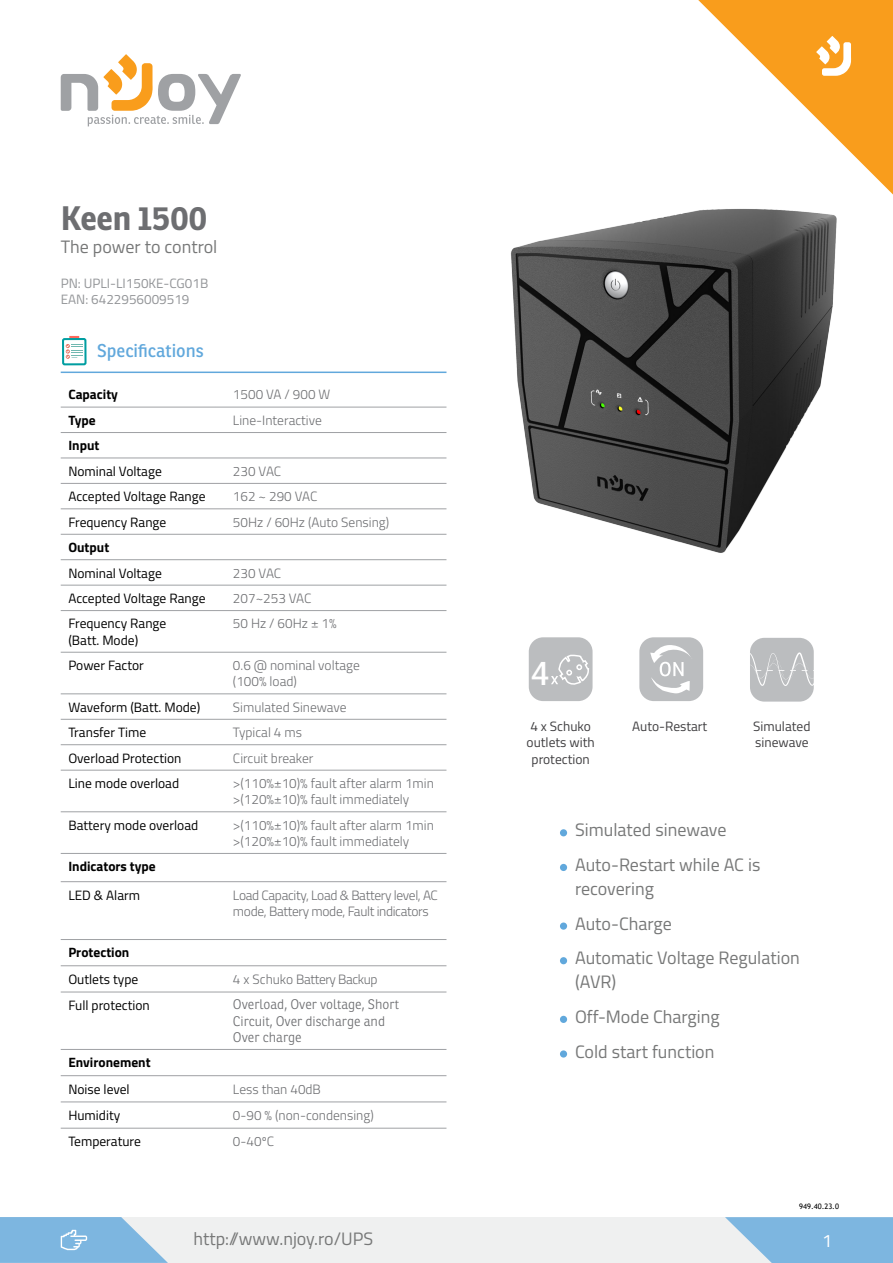
<style>
.page{position:relative;width:893px;height:1263px;background:#fff}
.page>*{position:absolute;margin:0;border:0;box-sizing:border-box;transform-origin:0 0}
.t1{font:33.6px "Ronnia";color:#fff}
.t2{font:700 33px "Ronnia";color:#6d6e71}
.t3{font:18px/34.7px "Titillium";color:#777878}
.t4{font:18px "Ronnia";color:#61a8dc}
.t5{font:18px "Titillium";color:#fff}
.t6{font:300 13.5px/16.2px "Titillium";color:#6d6e71}
.t7{font:13.5px/16.2px "Titillium";color:#000}
.t8{font:300 13.5px/16.2px "Titillium";letter-spacing:-.025em;color:#6d6e71}
.t9{font:300 13.5px/16.2px "Ronnia";color:#6d6e71}
.t10{font:700 13.5px "Titillium";color:#000}
.t11{font:13.5px/16.5px "Titillium";color:#414042;text-align:center}
.t12{font:13.5px/17px "Titillium";color:#939598}
.t13{font:300 13.5px "Titillium";letter-spacing:-.03em;color:#6d6e71}
.t14{font:7.5px "Trebuchet MS";color:#000}
</style>
<div class="page">
<div style="left:0;top:1217px;width:893px;height:46px;background:#eff0f0"></div>
<svg style="left:725px;top:1217px;width:168px;height:46px;background:#8dbee2"></svg>
<svg style="left:698px;top:0;width:195px;height:194px"></svg>
<svg style="left:61px;top:54px;width:180px;height:72px"></svg>
<svg style="left:0;top:1217px;width:168px;height:46px;background:#8fbfe2"></svg>
<hr style="left:61px;top:372px;width:385px;height:1px;background:#61a8dc">
<div style="left:62px;top:338px;width:25px;height:27px;border:2px solid #009ea1;border-radius:2px"></div>
<svg style="left:66px;top:336px;width:17px;height:23px"></svg>
<hr style="left:61px;top:1049px;width:155px;height:1px;background:#9fa1a4">
<hr style="left:216px;top:1049px;width:230px;height:1px;background:#9fa1a4">
<hr style="left:61px;top:939px;width:155px;height:1px;background:#9fa1a4">
<hr style="left:216px;top:939px;width:230px;height:1px;background:#9fa1a4">
<hr style="left:61px;top:407px;width:155px;height:1px;background:#9fa1a4">
<hr style="left:216px;top:407px;width:230px;height:1px;background:#9fa1a4">
<hr style="left:61px;top:432px;width:155px;height:1px;background:#9fa1a4">
<hr style="left:216px;top:432px;width:230px;height:1px;background:#9fa1a4">
<hr style="left:61px;top:458px;width:155px;height:1px;background:#9fa1a4">
<hr style="left:216px;top:458px;width:230px;height:1px;background:#9fa1a4">
<hr style="left:61px;top:483px;width:155px;height:1px;background:#9fa1a4">
<hr style="left:216px;top:483px;width:230px;height:1px;background:#9fa1a4">
<hr style="left:61px;top:508px;width:155px;height:1px;background:#9fa1a4">
<hr style="left:216px;top:508px;width:230px;height:1px;background:#9fa1a4">
<hr style="left:61px;top:534px;width:155px;height:1px;background:#9fa1a4">
<hr style="left:216px;top:534px;width:230px;height:1px;background:#9fa1a4">
<hr style="left:61px;top:559px;width:155px;height:1px;background:#9fa1a4">
<hr style="left:216px;top:559px;width:230px;height:1px;background:#9fa1a4">
<hr style="left:61px;top:585px;width:155px;height:1px;background:#9fa1a4">
<hr style="left:216px;top:585px;width:230px;height:1px;background:#9fa1a4">
<hr style="left:61px;top:610px;width:155px;height:1px;background:#9fa1a4">
<hr style="left:216px;top:610px;width:230px;height:1px;background:#9fa1a4">
<hr style="left:61px;top:652px;width:155px;height:1px;background:#9fa1a4">
<hr style="left:216px;top:652px;width:230px;height:1px;background:#9fa1a4">
<hr style="left:61px;top:693px;width:155px;height:1px;background:#9fa1a4">
<hr style="left:216px;top:693px;width:230px;height:1px;background:#9fa1a4">
<hr style="left:61px;top:965px;width:155px;height:1px;background:#9fa1a4">
<hr style="left:216px;top:965px;width:230px;height:1px;background:#9fa1a4">
<hr style="left:61px;top:992px;width:155px;height:1px;background:#9fa1a4">
<hr style="left:216px;top:992px;width:230px;height:1px;background:#9fa1a4">
<hr style="left:61px;top:1075px;width:155px;height:1px;background:#9fa1a4">
<hr style="left:216px;top:1075px;width:230px;height:1px;background:#9fa1a4">
<hr style="left:61px;top:1101px;width:155px;height:1px;background:#9fa1a4">
<hr style="left:216px;top:1101px;width:230px;height:1px;background:#9fa1a4">
<hr style="left:61px;top:1128px;width:155px;height:1px;background:#9fa1a4">
<hr style="left:216px;top:1128px;width:230px;height:1px;background:#9fa1a4">
<hr style="left:61px;top:881px;width:155px;height:1px;background:#9fa1a4">
<hr style="left:216px;top:881px;width:230px;height:1px;background:#9fa1a4">
<hr style="left:61px;top:719px;width:155px;height:1px;background:#9fa1a4">
<hr style="left:216px;top:719px;width:230px;height:1px;background:#9fa1a4">
<hr style="left:61px;top:744px;width:155px;height:1px;background:#9fa1a4">
<hr style="left:216px;top:744px;width:230px;height:1px;background:#9fa1a4">
<hr style="left:61px;top:770px;width:155px;height:1px;background:#9fa1a4">
<hr style="left:216px;top:770px;width:230px;height:1px;background:#9fa1a4">
<hr style="left:61px;top:811px;width:155px;height:1px;background:#9fa1a4">
<hr style="left:216px;top:811px;width:230px;height:1px;background:#9fa1a4">
<hr style="left:61px;top:853px;width:155px;height:1px;background:#9fa1a4">
<hr style="left:216px;top:853px;width:230px;height:1px;background:#9fa1a4">
<div style="left:529px;top:637px;width:64px;height:64px;background:#bbbdbf;border-radius:14px"></div>
<div style="left:639px;top:637px;width:64px;height:64px;background:#bbbdbf;border-radius:14px"></div>
<svg style="left:650px;top:645px;width:41px;height:49px"></svg>
<div style="left:750px;top:638px;width:64px;height:64px;background:#bbbdbf;border-radius:14px"></div>
<svg style="left:750px;top:652px;width:64px;height:34px"></svg>
<div style="left:560px;top:829px;width:7px;height:7px;background:#61a8dc;border-radius:50%"></div>
<div style="left:560px;top:864px;width:7px;height:7px;background:#61a8dc;border-radius:50%"></div>
<div style="left:560px;top:922px;width:7px;height:8px;background:#61a8dc;border-radius:50%"></div>
<div style="left:560px;top:957px;width:7px;height:7px;background:#61a8dc;border-radius:50%"></div>
<div style="left:560px;top:1016px;width:7px;height:7px;background:#61a8dc;border-radius:50%"></div>
<div style="left:560px;top:1050px;width:7px;height:7px;background:#61a8dc;border-radius:50%"></div>
<img style="left:511px;top:208px;width:326px;height:345px">
<svg style="left:551px;top:654px;width:38px;height:31px"></svg>
<h2 class="t2" style="left:61px;top:197px;width:148px">Keen 1500</h2>
<h3 class="t3" style="left:61px;top:229px;width:158px">The power to control</h3>
<p class="t12" style="left:61px;top:274px;width:149px">PN: UPLI-LI150KE-CG01B<br>EAN: 6422956009519</p>
<h3 class="t4" style="left:97px;top:339px;width:108px">Specifications</h3>
<p class="t10" style="left:68px;top:384px;width:51px">Capacity</p>
<p class="t6" style="left:233px;top:386px;width:99px">1500 VA / 900 W</p>
<p class="t10" style="left:68px;top:410px;width:29px">Type</p>
<p class="t6" style="left:233px;top:411px;width:90px">Line-Interactive</p>
<p class="t10" style="left:68px;top:435px;width:33px">Input</p>
<p class="t7" style="left:68px;top:462px;width:95px">Nominal Voltage</p>
<p class="t6" style="left:233px;top:462px;width:50px">230 VAC</p>
<p class="t7" style="left:68px;top:488px;width:139px">Accepted Voltage Range</p>
<p class="t6" style="left:233px;top:488px;width:86px">162 ~ 290 VAC</p>
<p class="t7" style="left:68px;top:513px;width:99px">Frequency Range</p>
<p class="t6" style="left:233px;top:513px;width:158px">50Hz / 60Hz (Auto Sensing)</p>
<p class="t10" style="left:68px;top:537px;width:42px">Output</p>
<p class="t7" style="left:68px;top:564px;width:95px">Nominal Voltage</p>
<p class="t6" style="left:233px;top:564px;width:50px">230 VAC</p>
<p class="t7" style="left:68px;top:589px;width:139px">Accepted Voltage Range</p>
<p class="t6" style="left:233px;top:589px;width:80px">207~253 VAC</p>
<p class="t7" style="left:68px;top:615px;width:99px">Frequency Range (Batt. Mode)</p>
<p class="t6" style="left:233px;top:615px;width:105px">50 Hz / 60Hz ± 1%</p>
<p class="t7" style="left:68px;top:656px;width:77px">Power Factor</p>
<p class="t6" style="left:233px;top:656px;width:128px">0.6 @ nominal voltage (100% load)</p>
<p class="t7" style="left:68px;top:698px;width:133px">Waveform (Batt. Mode)</p>
<p class="t6" style="left:233px;top:698px;width:115px">Simulated Sinewave</p>
<p class="t7" style="left:68px;top:724px;width:79px">Transfer Time</p>
<p class="t6" style="left:233px;top:724px;width:71px">Typical 4 ms</p>
<p class="t7" style="left:68px;top:749px;width:115px">Overload Protection</p>
<p class="t6" style="left:233px;top:749px;width:82px">Circuit breaker</p>
<p class="t7" style="left:68px;top:774px;width:112px">Line mode overload</p>
<p class="t6" style="left:233px;top:774px;width:202px">&gt;(110%±10)% fault after alarm 1min &gt;(120%±10)% fault immediately</p>
<p class="t7" style="left:68px;top:816px;width:131px">Battery mode overload</p>
<p class="t6" style="left:233px;top:816px;width:202px">&gt;(110%±10)% fault after alarm 1min &gt;(120%±10)% fault immediately</p>
<p class="t10" style="left:68px;top:856px;width:89px">Indicators type</p>
<p class="t7" style="left:68px;top:886px;width:73px">LED &amp; Alarm</p>
<p class="t8" style="left:233px;top:886px;width:206px">Load Capacity, Load &amp; Battery level, AC mode, Battery mode, Fault indicators</p>
<p class="t10" style="left:68px;top:942px;width:63px">Protection</p>
<p class="t7" style="left:68px;top:970px;width:71px">Outlets type</p>
<p class="t13" style="left:233px;top:969px;width:146px">4 x Schuko Battery Backup</p>
<p class="t7" style="left:68px;top:996px;width:83px">Full protection</p>
<p class="t9" style="left:233px;top:996px;width:168px">Overload, Over voltage, Short<br>Circuit, Over discharge and<br>Over charge</p>
<p class="t10" style="left:68px;top:1052px;width:84px">Environement</p>
<p class="t7" style="left:68px;top:1080px;width:63px">Noise level</p>
<p class="t6" style="left:233px;top:1080px;width:89px">Less than 40dB</p>
<p class="t7" style="left:68px;top:1106px;width:53px">Humidity</p>
<p class="t6" style="left:233px;top:1106px;width:142px">0-90 % (non-condensing)</p>
<p class="t7" style="left:68px;top:1132px;width:74px">Temperature</p>
<p class="t6" style="left:233px;top:1132px;width:43px">0-40ºC</p>
<h1 class="t1" style="left:531px;top:652px;width:20px">4</h1>
<p class="t11" style="left:527px;top:717px;width:70px">4 x Schuko outlets with protection</p>
<p class="t11" style="left:632px;top:717px;width:77px">Auto-Restart</p>
<p class="t11" style="left:753px;top:717px;width:59px;text-align:left">Simulated sinewave</p>
<h3 class="t3" style="left:575px;top:812px;width:187px">Simulated sinewave<br>Auto-Restart while AC is</h3>
<h3 class="t3" style="left:575px;top:870px;width:226px">recovering<br>Auto-Charge<br>Automatic Voltage Regulation</h3>
<h3 class="t3" style="left:575px;top:964px;width:146px">(AVR)<br>Off-Mode Charging<br>Cold start function</h3>
<p class="t14" style="left:799px;top:1201px;width:41px">949.40.23.0</p>
<h3 class="t3" style="left:193px;top:1220px;width:181px">http://www.njoy.ro/UPS</h3>
<h3 class="t5" style="left:822px;top:1227px;width:12px">1</h3>
</div>
